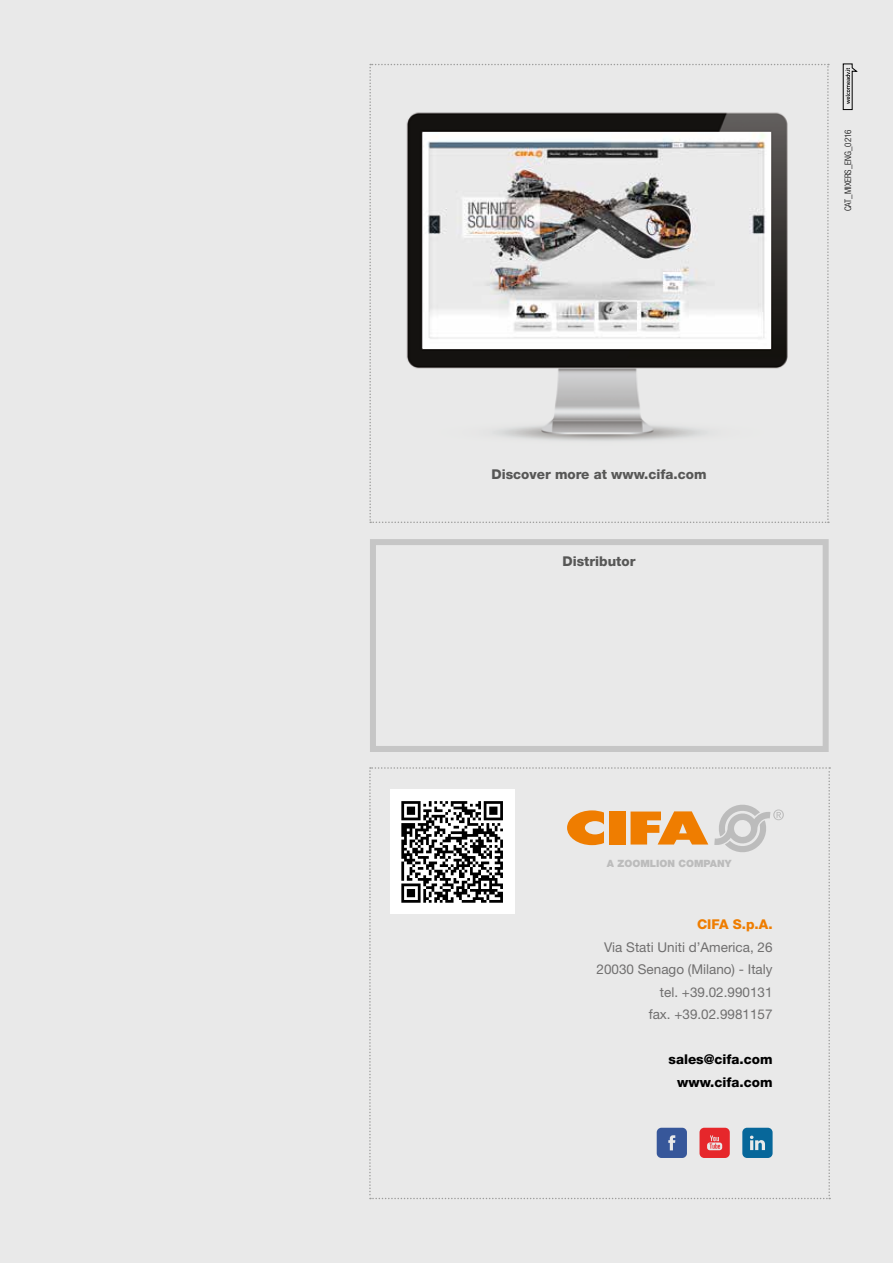
<style>
.page{position:relative;width:893px;height:1263px;background:#e9e9e9}
.page>*{position:absolute;margin:0;border:0;box-sizing:border-box;transform-origin:0 0}
.t1{font:13.5px/22.5px "Helvetica Neue LT Std";color:#706f6f;text-align:right}
.t2{font:800 13.5px "Helvetica Neue LT Std";color:#575756}
.t3{font:800 13.5px/22.5px "Helvetica Neue LT Std";color:#000;text-align:right}
.t4{font:800 13.5px "Helvetica Neue LT Std";color:#ef7d00}
.t5{font:900 10.05px "Helvetica Neue LT Std";color:#bcbcbc}
.t6{font:300 condensed 9px "Helvetica Neue LT Std";color:#000}
</style>
<div class="page">
<svg style="left:369px;top:64px;width:460px;height:459px"></svg>
<div style="left:370px;top:539px;width:459px;height:213px;border:6px solid #c6c6c6"></div>
<svg style="left:369px;top:767px;width:461px;height:432px"></svg>
<img style="left:423px;top:132px;width:347px;height:217px">
<svg style="left:843px;top:64px;width:14px;height:46px"></svg>
<p class="t2" style="left:491px;top:466px;width:217px">Discover more at www.cifa.com</p>
<p class="t2" style="left:562px;top:553px;width:75px">Distributor</p>
<p class="t6" style="left:843px;top:211px;width:83px;rotate:-90deg">CAT_MIXERS_ENG_0216</p>
<p class="t5" style="left:607px;top:857px;width:126px">A ZOOMLION COMPANY</p>
<p class="t4" style="left:697px;top:916px;width:77px">CIFA S.p.A.</p>
<p class="t1" style="left:596px;top:935px;width:178px">Via Stati Uniti d’America, 26<br>20030 Senago (Milano) - Italy tel. +39.02.990131<br>fax. +39.02.9981157</p>
<p class="t3" style="left:668px;top:1048px;width:106px">sales@cifa.com www.cifa.com</p>
</div>
